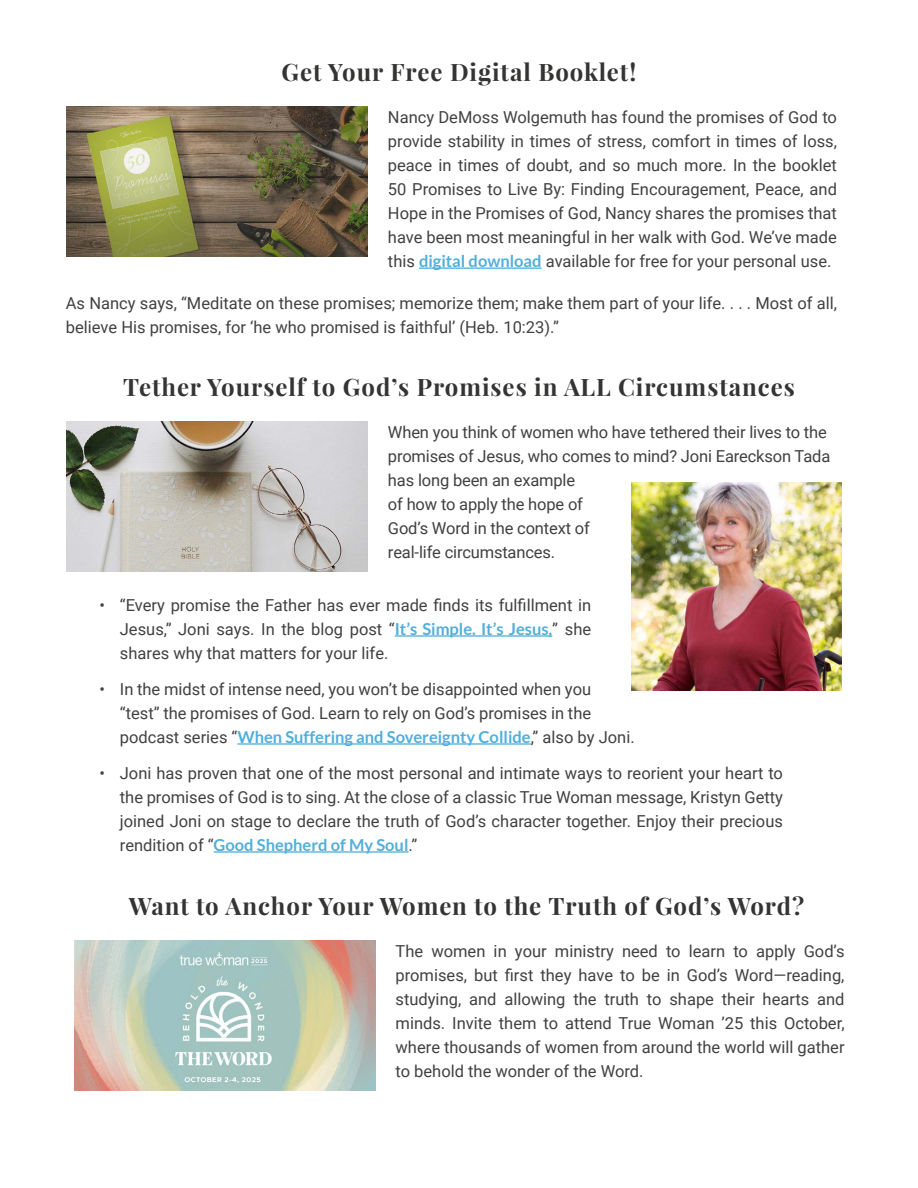
<style>
.page{position:relative;width:918px;height:1188px;background:#fff}
.page>*{position:absolute;margin:0;border:0;box-sizing:border-box;transform-origin:0 0}
.t1{font:700 24px "Playfair Display";letter-spacing:.04em;color:#343433}
.t2{font:16.5px/24px "Roboto";color:#414042;text-align:justify}
.t3{font:700 16.5px "Lato";color:#50afdb}
.s1{font-family:"Lato";font-weight:700;color:#50afdb}
.s2{font-family:"Roboto";font-weight:400;color:#414042}
</style>
<div class="page">
<hr style="left:419px;top:267px;width:123px;height:2px;background:#50afdb">
<img style="left:67px;top:107px;width:301px;height:150px">
<hr style="left:395px;top:635px;width:157px;height:2px;background:#50afdb">
<hr style="left:237px;top:743px;width:294px;height:2px;background:#50afdb">
<hr style="left:214px;top:851px;width:195px;height:2px;background:#50afdb">
<img style="left:67px;top:422px;width:301px;height:150px">
<img style="left:632px;top:482px;width:210px;height:209px">
<img style="left:74px;top:941px;width:301px;height:150px">
<h1 class="t1" style="left:282px;top:57px;width:356px">Get Your Free Digital Booklet!</h1>
<p class="t2" style="left:388px;top:105px;width:451px">Nancy DeMoss Wolgemuth has found the promises of God to provide stability in times of stress, comfort in times of loss, peace in times of doubt, and so much more. In the booklet 50 Promises to Live By: Finding Encouragement, Peace, and Hope in the Promises of God, Nancy shares the promises that have been most meaningful in her walk with God. We’ve made this <span class="s1">digital download</span> available for free for your personal use.</p>
<p class="t2" style="left:66px;top:291px;width:773px">As Nancy says, “Meditate on these promises; memorize them; make them part of your life. . . . Most of all, believe His promises, for ‘he who promised is faithful’ (Heb. 10:23).”</p>
<h1 class="t1" style="left:123px;top:372px;width:673px">Tether Yourself to God’s Promises in ALL Circumstances</h1>
<p class="t2" style="left:388px;top:420px;width:444px;text-align:left">When you think of women who have tethered their lives to the promises of Jesus, who comes to mind? Joni Eareckson Tada has long been an example<br>of how to apply the hope of<br>God’s Word in the context of<br>real-life circumstances.</p>
<p class="t2" style="left:120px;top:593px;width:473px;text-indent:-20px">• “Every promise the Father has ever made finds its fulfillment in Jesus,” Joni says. In the blog post “<span class="s1">It’s Simple. It’s Jesus,</span>” she shares why that matters for your life.</p>
<p class="t2" style="left:100px;top:677px;width:493px;text-align:right">• In the midst of intense need, you won’t be disappointed when you “test” the promises of God. Learn to rely on God’s promises in the</p>
<p class="t3" style="left:120px;top:728px;width:516px"><span class="s2">podcast series “</span>When Suffering and Sovereignty Collide<span class="s2">,” also by Joni.</span></p>
<p class="t2" style="left:120px;top:761px;width:665px;text-indent:-20px">• Joni has proven that one of the most personal and intimate ways to reorient your heart to the promises of God is to sing. At the close of a classic True Woman message, Kristyn Getty joined Joni on stage to declare the truth of God’s character together. Enjoy their precious</p>
<p class="t3" style="left:120px;top:836px;width:299px"><span class="s2">rendition of “</span>Good Shepherd of My Soul<span class="s2">.”</span></p>
<h1 class="t1" style="left:129px;top:891px;width:677px">Want to Anchor Your Women to the Truth of God’s Word?</h1>
<p class="t2" style="left:396px;top:939px;width:451px">The women in your ministry need to learn to apply God’s promises, but first they have to be in God’s Word—reading, studying, and allowing the truth to shape their hearts and minds. Invite them to attend True Woman ’25 this October, where thousands of women from around the world will gather to behold the wonder of the Word.</p>
</div>
